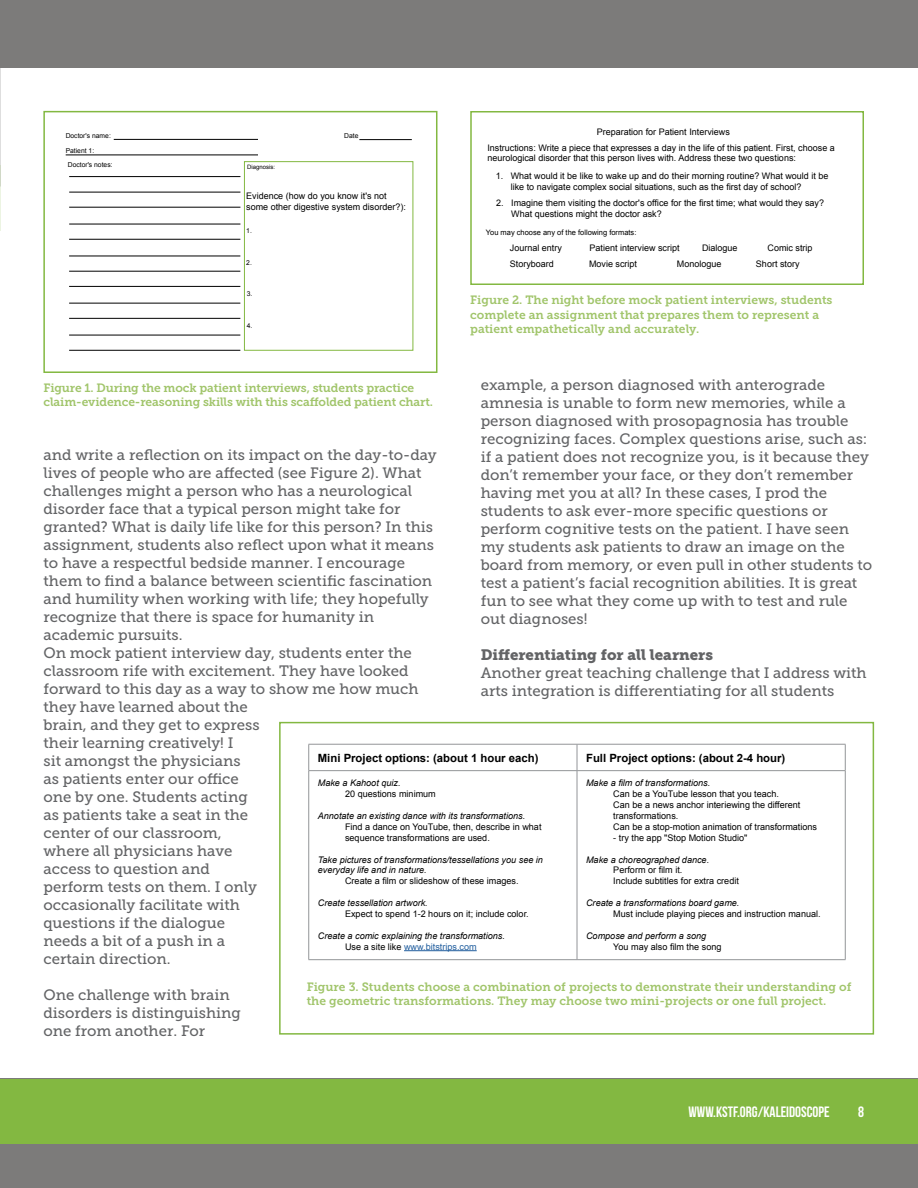
<style>
.page{position:relative;width:918px;height:1188px;background:#fff}
.page>*{position:absolute;margin:0;border:0;box-sizing:border-box;transform-origin:0 0}
.t1{font:15px/18px "Museo Slab 500";color:#636466}
.t2{font:15px "Museo Slab 900";color:#636466}
.t3{font:15px "Bebas Neue";color:#fff}
.t4{font:12px/14.4px "Museo Slab 700";color:#a1c56b}
.t5{font:700 11.4px "Arial";color:#000}
.t6{font:9.15px/10.9px "Arial";color:#000}
.t7{font:italic 9.15px/10.9px "Arial";color:#000}
.t8{font:9px/10.8px "Arial";color:#000}
.t9{font:7.5px "Arial";color:#000}
.t10{font:6.75px/14px "Arial";color:#000}
.t11{font:6px "Arial";color:#000}
.s1{font-style:normal}
.s2{font-style:normal;color:#215e9e}
</style>
<div class="page">
<div style="left:0;top:1078px;width:918px;height:110px;background:#7c7b7a"></div>
<div style="left:0;top:1079px;width:918px;height:65px;background:#83b841"></div>
<div style="left:0;top:0;width:918px;height:68px;background:#7c7b7a"></div>
<div style="left:279px;top:722px;width:595px;height:313px;border:2px solid #83b841"></div>
<div style="left:43px;top:111px;width:394px;height:262px;border:2px solid #83b841"></div>
<hr style="left:69px;top:350px;width:171px;height:1px;background:#000">
<hr style="left:69px;top:335px;width:171px;height:1px;background:#000">
<hr style="left:69px;top:318px;width:171px;height:1px;background:#000">
<hr style="left:69px;top:303px;width:171px;height:1px;background:#000">
<hr style="left:69px;top:286px;width:171px;height:1px;background:#000">
<hr style="left:69px;top:271px;width:171px;height:1px;background:#000">
<hr style="left:69px;top:256px;width:171px;height:1px;background:#000">
<hr style="left:69px;top:239px;width:171px;height:1px;background:#000">
<hr style="left:69px;top:224px;width:171px;height:1px;background:#000">
<hr style="left:69px;top:207px;width:171px;height:1px;background:#000">
<hr style="left:69px;top:192px;width:171px;height:1px;background:#000">
<hr style="left:69px;top:176px;width:171px;height:1px;background:#000">
<hr style="left:66px;top:155px;width:192px;height:1px;background:#000">
<hr style="left:114px;top:139px;width:144px;height:1px;background:#000">
<hr style="left:359px;top:139px;width:53px;height:1px;background:#000">
<div style="left:244px;top:161px;width:169px;height:189px;border:1px solid #83b841"></div>
<div style="left:470px;top:111px;width:394px;height:174px;border:2px solid #83b841"></div>
<hr style="left:308px;top:744px;width:269px;height:1px;background:#939598">
<svg style="left:308px;top:745px;width:1px;height:25px"></svg>
<hr style="left:577px;top:744px;width:269px;height:1px;background:#939598">
<svg style="left:577px;top:745px;width:1px;height:25px"></svg>
<svg style="left:845px;top:745px;width:1px;height:25px"></svg>
<hr style="left:308px;top:770px;width:269px;height:1px;background:#939598">
<hr style="left:308px;top:771px;width:1px;height:188px;background:#939598">
<hr style="left:577px;top:770px;width:269px;height:1px;background:#939598">
<hr style="left:577px;top:771px;width:1px;height:188px;background:#939598">
<hr style="left:845px;top:771px;width:1px;height:188px;background:#939598">
<hr style="left:308px;top:959px;width:269px;height:1px;background:#939598">
<hr style="left:577px;top:959px;width:269px;height:1px;background:#939598">
<hr style="left:404px;top:950px;width:73px;height:1px;background:#215e9e">
<svg style="left:0;top:165px;width:1px;height:66px"></svg>
<p class="t10" style="left:66px;top:129px;width:47px">Doctor's name:</p>
<p class="t10" style="left:68px;top:144px;width:46px;text-indent:-2px">Patient 1:<br>Doctor's notes:</p>
<p class="t10" style="left:344px;top:129px;width:16px">Date</p>
<p class="t11" style="left:247px;top:163px;width:30px">Diagnosis:</p>
<p class="t8" style="left:246px;top:191px;width:161px">Evidence (how do you know it's not some other digestive system disorder?):</p>
<p class="t10" style="left:246px;top:224px;width:7px">1.</p>
<p class="t10" style="left:246px;top:255px;width:7px">2.</p>
<p class="t10" style="left:247px;top:287px;width:7px">3.</p>
<p class="t10" style="left:247px;top:319px;width:7px">4.</p>
<p class="t8" style="left:487px;top:125px;width:349px;line-height:15.3px;text-align:center">Preparation for Patient Interviews<br>Instructions: Write a piece that expresses a day in the life of this patient. First, choose a</p>
<p class="t8" style="left:487px;top:153px;width:310px">neurological disorder that this person lives with. Address these two questions:</p>
<p class="t8" style="left:511px;top:171px;width:319px;text-indent:-15px">1. What would it be like to wake up and do their morning routine? What would it be like to navigate complex social situations, such as the first day of school?</p>
<p class="t8" style="left:511px;top:198px;width:314px;text-indent:-15px">2. Imagine them visiting the doctor's office for the first time; what would they say?<br>What questions might the doctor ask?</p>
<p class="t9" style="left:486px;top:227px;width:152px">You may choose any of the following formats:</p>
<p class="t8" style="left:510px;top:242px;width:54px">Journal entry</p>
<p class="t8" style="left:590px;top:242px;width:92px">Patient interview script</p>
<p class="t8" style="left:702px;top:242px;width:37px">Dialogue</p>
<p class="t8" style="left:768px;top:242px;width:46px">Comic strip</p>
<p class="t8" style="left:510px;top:259px;width:46px">Storyboard</p>
<p class="t8" style="left:589px;top:259px;width:50px">Movie script</p>
<p class="t8" style="left:677px;top:259px;width:46px">Monologue</p>
<p class="t8" style="left:756px;top:259px;width:45px">Short story</p>
<p class="t4" style="left:470px;top:293px;width:364px">Figure 2. The night before mock patient interviews, students complete an assignment that prepares them to represent a patient empathetically and accurately.</p>
<p class="t1" style="left:481px;top:376px;width:393px">example, a person diagnosed with anterograde amnesia is unable to form new memories, while a person diagnosed with prosopagnosia has trouble recognizing faces. Complex questions arise, such as: if a patient does not recognize you, is it because they don’t remember your face, or they don’t remember having met you at all? In these cases, I prod the students to ask ever-more specific questions or perform cognitive tests on the patient. I have seen my students ask patients to draw an image on the board from memory, or even pull in other students to test a patient’s facial recognition abilities. It is great fun to see what they come up with to test and rule out diagnoses!</p>
<p class="t2" style="left:481px;top:646px;width:234px">Differentiating for all learners</p>
<p class="t1" style="left:481px;top:664px;width:387px">Another great teaching challenge that I address with arts integration is differentiating for all students</p>
<p class="t4" style="left:44px;top:381px;width:391px">Figure 1. During the mock patient interviews, students practice claim-evidence-reasoning skills with this scaffolded patient chart.</p>
<p class="t1" style="left:44px;top:446px;width:395px">and write a reflection on its impact on the day-to-day lives of people who are affected (see Figure 2). What challenges might a person who has a neurological disorder face that a typical person might take for granted? What is daily life like for this person? In this assignment, students also reflect upon what it means to have a respectful bedside manner. I encourage them to find a balance between scientific fascination and humility when working with life; they hopefully recognize that there is space for humanity in academic pursuits.<br>On mock patient interview day, students enter the classroom rife with excitement. They have looked forward to this day as a way to show me how much they have learned about the<br>brain, and they get to express<br>their learning creatively! I<br>sit amongst the physicians<br>as patients enter our office<br>one by one. Students acting<br>as patients take a seat in the<br>center of our classroom,<br>where all physicians have<br>access to question and<br>perform tests on them. I only<br>occasionally facilitate with<br>questions if the dialogue<br>needs a bit of a push in a<br>certain direction.</p>
<p class="t1" style="left:44px;top:986px;width:199px">One challenge with brain disorders is distinguishing one from another. For</p>
<p class="t5" style="left:318px;top:750px;width:222px">Mini Project options: (about 1 hour each)</p>
<p class="t5" style="left:586px;top:750px;width:201px">Full Project options: (about 2-4 hour)</p>
<p class="t7" style="left:318px;top:778px;width:84px">Make a Kahoot quiz.</p>
<p class="t6" style="left:345px;top:789px;width:92px">20 questions minimum</p>
<p class="t7" style="left:318px;top:810px;width:209px">Annotate an existing dance with its transformations.</p>
<p class="t6" style="left:345px;top:821px;width:198px">Find a dance on YouTube, then, describe in what sequence transformations are used.</p>
<p class="t7" style="left:318px;top:854px;width:227px">Take pictures of transformations/tessellations you see in everyday life and in nature.</p>
<p class="t6" style="left:345px;top:876px;width:175px">Create a film or slideshow of these images.</p>
<p class="t7" style="left:318px;top:898px;width:111px">Create tessellation artwork.</p>
<p class="t6" style="left:345px;top:908px;width:185px">Expect to spend 1-2 hours on it; include color.</p>
<p class="t7" style="left:318px;top:930px;width:189px;text-align:center">Create a comic explaining the transformations.<br><span class="s1">Use a site like</span> <span class="s2">www.bitstrips.com</span></p>
<p class="t7" style="left:586px;top:778px;width:126px">Make a film of transformations.</p>
<p class="t6" style="left:613px;top:789px;width:205px">Can be a YouTube lesson that you teach.<br>Can be a news anchor interiewing the different transformations.<br>Can be a stop-motion animation of transformations</p>
<p class="t6" style="left:613px;top:832px;width:136px">- try the app "Stop Motion Studio"</p>
<p class="t7" style="left:586px;top:854px;width:125px">Make a choreographed dance.</p>
<p class="t6" style="left:613px;top:865px;width:127px">Perform or film it.<br>Include subtitles for extra credit</p>
<p class="t7" style="left:586px;top:898px;width:155px">Create a transformations board game.</p>
<p class="t6" style="left:613px;top:908px;width:209px">Must include playing pieces and instruction manual.</p>
<p class="t7" style="left:586px;top:930px;width:122px">Compose and perform a song</p>
<p class="t6" style="left:613px;top:941px;width:110px">You may also film the song</p>
<p class="t4" style="left:307px;top:980px;width:546px">Figure 3. Students choose a combination of projects to demonstrate their understanding of the geometric transformations. They may choose two mini-projects or one full project.</p>
<p class="t3" style="left:688px;top:1104px;width:143px">WWW.KSTF.ORG/KALEIDOSCOPE</p>
<p class="t3" style="left:858px;top:1104px;width:7px">8</p>
</div>
